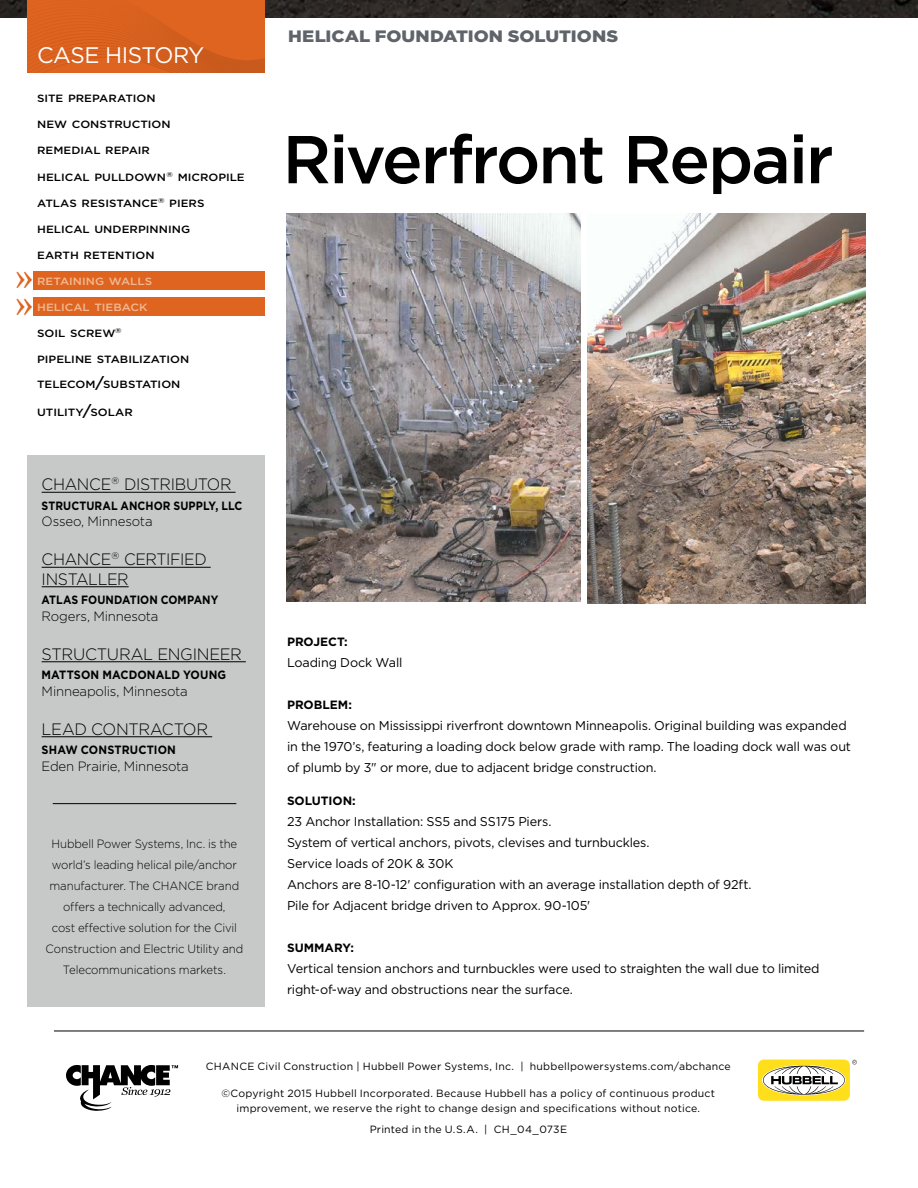
<style>
.page{position:relative;width:918px;height:1188px;background:#fff}
.page>*{position:absolute;margin:0;border:0;box-sizing:border-box;transform-origin:0 0}
.t1{font:500 67.5px "Gotham";letter-spacing:-.03em;color:#000}
.t2{font:45px "Minion Pro";color:#df6420}
.t3{font:22.5px "Gotham";letter-spacing:-.025em;color:#fff}
.t4{font:300 16.5px/19.5px "Gotham";letter-spacing:-.02em;color:#000;scale:.96 1}
.t5{font:300 16.5px "Gotham";letter-spacing:-.02em;color:#000}
.t6{font:900 16.5px "Gotham";color:#5f636a;scale:1.1 1}
.t7{font:300 13.5px "Gotham";letter-spacing:-.015em;color:#000}
.t8{font:12.75px/21px "Gotham";letter-spacing:-.01em;color:#000}
.t9{font:300 12px/21px "Gotham";letter-spacing:-.01em;color:#000;text-align:center;scale:.95 1}
.t10{font:700 12px "Gotham";color:#000;scale:.89 1}
.t11{font:700 12px "Gotham";color:#000;scale:.92 1}
.t12{font:700 12px "Gotham";color:#000}
.t13{font:10.5px/15px "Gotham";letter-spacing:.02em;color:#000;text-align:center}
.t14{font:500 10.5px "Gotham";color:#000;scale:1.11 1}
.t15{font:500 10.5px "Gotham";color:#f1b993;scale:1.11 1}
.t16{font:300 9.6px "Gotham";color:#000}
.s1{font-size:15px}
</style>
<div class="page">
<div style="left:34px;top:271px;width:231px;height:19px;background:#df6420"></div>
<div style="left:34px;top:297px;width:231px;height:19px;background:#df6420"></div>
<img style="left:0;top:0;width:918px;height:17px">
<div style="left:27px;top:455px;width:237px;height:552px;background:#c7c9c8"></div>
<hr style="left:53px;top:803px;width:183px;height:1px;background:#000">
<svg style="left:27px;top:0;width:237px;height:73px;background:#d9611e"></svg>
<hr style="left:54px;top:1031px;width:810px;height:1px;background:#000">
<div style="left:758px;top:1060px;width:92px;height:41px;background:#ffdf1c;border-radius:7px"></div>
<svg style="left:763px;top:1066px;width:82px;height:29px;background:#c3be9d"></svg>
<svg style="left:852px;top:1060px;width:5px;height:4px"></svg>
<svg style="left:66px;top:1065px;width:112px;height:46px"></svg>
<hr style="left:42px;top:492px;width:194px;height:1px;background:#000">
<hr style="left:42px;top:567px;width:169px;height:1px;background:#000">
<hr style="left:42px;top:587px;width:87px;height:1px;background:#000">
<hr style="left:42px;top:662px;width:204px;height:1px;background:#000">
<hr style="left:42px;top:737px;width:170px;height:1px;background:#000">
<img style="left:287px;top:213px;width:294px;height:389px">
<img style="left:587px;top:213px;width:279px;height:390px">
<h3 class="t3" style="left:37px;top:43px;width:169px">CASE HISTORY</h3>
<p class="t14" style="left:37px;top:92px;width:108px">SITE PREPARATION</p>
<p class="t14" style="left:37px;top:118px;width:122px">NEW CONSTRUCTION</p>
<p class="t14" style="left:37px;top:144px;width:103px">REMEDIAL REPAIR</p>
<p class="t14" style="left:37px;top:171px;width:189px">HELICAL PULLDOWN<sup>®</sup> MICROPILE</p>
<p class="t14" style="left:37px;top:197px;width:152px">ATLAS RESISTANCE<sup>®</sup> PIERS</p>
<p class="t14" style="left:37px;top:224px;width:139px">HELICAL UNDERPINNING</p>
<p class="t14" style="left:37px;top:249px;width:107px">EARTH RETENTION</p>
<h2 class="t2" style="left:14px;top:254px;width:22px">»</h2>
<h2 class="t2" style="left:14px;top:280px;width:22px">»</h2>
<p class="t15" style="left:37px;top:275px;width:105px">RETAINING WALLS</p>
<p class="t15" style="left:37px;top:301px;width:101px">HELICAL TIEBACK</p>
<p class="t14" style="left:37px;top:327px;width:78px">SOIL SCREW<sup>®</sup></p>
<p class="t14" style="left:37px;top:353px;width:139px">PIPELINE STABILIZATION</p>
<p class="t14" style="left:37px;top:379px;width:131px">TELECOM<span class="s1">/</span>SUBSTATION</p>
<p class="t14" style="left:37px;top:406px;width:88px">UTILITY<span class="s1">/</span>SOLAR</p>
<p class="t16" style="left:112px;top:475px;width:9px">®</p>
<p class="t4" style="left:42px;top:474px;width:199px">CHANCE distri butor</p>
<p class="t10" style="left:42px;top:498px;width:211px">STRUCTURAL ANCHOR SUPPLY, LLC</p>
<p class="t7" style="left:42px;top:514px;width:112px">Osseo, Minnesota</p>
<p class="t4" style="left:42px;top:549px;width:171px">CHANCE CERTIFIED<br>INSTALLER</p>
<p class="t10" style="left:42px;top:593px;width:10px">ATLAS</p>
<p class="t10" style="left:81px;top:593px;width:18px">FOUN</p>
<p class="t10" style="left:114px;top:593px;width:18px">DATION</p>
<p class="t10" style="left:161px;top:593px;width:66px">COMPANY</p>
<p class="t7" style="left:42px;top:608px;width:118px">Rogers, Minnesota</p>
<p class="t5" style="left:42px;top:645px;width:199px">STRUCTURAL ENGINEER</p>
<p class="t11" style="left:42px;top:668px;width:10px">MATTSON</p>
<p class="t11" style="left:102px;top:668px;width:11px">MAC</p>
<p class="t11" style="left:129px;top:668px;width:20px">DONAL</p>
<p class="t11" style="left:171px;top:668px;width:23px">D YOUN</p>
<p class="t11" style="left:218px;top:668px;width:11px">G</p>
<p class="t7" style="left:42px;top:683px;width:148px">Minneapolis, Minnesota</p>
<p class="t5" style="left:42px;top:720px;width:154px">LEAD CONTRACTOR</p>
<p class="t11" style="left:42px;top:743px;width:10px">SHA</p>
<p class="t11" style="left:66px;top:743px;width:27px">W CONSTRUCTION</p>
<p class="t7" style="left:42px;top:758px;width:149px">Eden Prairie, Minnesota</p>
<p class="t16" style="left:112px;top:550px;width:9px">®</p>
<p class="t9" style="left:45px;top:833px;width:210px">Hubbell Power Systems, Inc. is the world’s leading helical pile/anchor manufacturer. The CHANCE brand offers a technically advanced,<br>cost effective solution for the Civil Construction and Electric Utility and Telecommunications markets.</p>
<p class="t6" style="left:288px;top:26px;width:302px">HELICAL FOUNDATION SOLUTIONS</p>
<h1 class="t1" style="left:282px;top:121px;width:553px">Riverfront Repair</h1>
<p class="t12" style="left:287px;top:635px;width:62px">PROJECT:</p>
<p class="t8" style="left:287px;top:651px;width:117px">Loading Dock Wall</p>
<p class="t12" style="left:287px;top:698px;width:66px">PROBLEM:</p>
<p class="t8" style="left:287px;top:714px;width:566px">Warehouse on Mississippi riverfront downtown Minneapolis. Original building was expanded in the 1970’s, featuring a loading dock below grade with ramp. The loading dock wall was out of plumb by 3" or more, due to adjacent bridge construction.</p>
<p class="t12" style="left:287px;top:794px;width:70px">SOLUTION:</p>
<p class="t8" style="left:287px;top:810px;width:466px">23 Anchor Installation: SS5 and SS175 Piers.<br>System of vertical anchors, pivots, clevises and turnbuckles.<br>Service loads of 20K &amp; 30K<br>Anchors are 8-10-12' configuration with an average installation depth of 92ft.<br>Pile for Adjacent bridge driven to Approx. 90-105'</p>
<p class="t12" style="left:287px;top:941px;width:68px">SUMMARY:</p>
<p class="t8" style="left:287px;top:957px;width:534px">Vertical tension anchors and turnbuckles were used to straighten the wall due to limited right-of-way and obstructions near the surface.</p>
<p class="t13" style="left:206px;top:1059px;width:526px">CHANCE Civil Construction | Hubbell Power Systems, Inc. | hubbellpowersystems.com/abchance</p>
<p class="t13" style="left:222px;top:1086px;width:495px">©Copyright 2015 Hubbell Incorporated. Because Hubbell has a policy of continuous product improvement, we reserve the right to change design and specifications without notice.</p>
<p class="t13" style="left:370px;top:1122px;width:199px">Printed in the U.S.A. | CH_04_073E</p>
</div>
